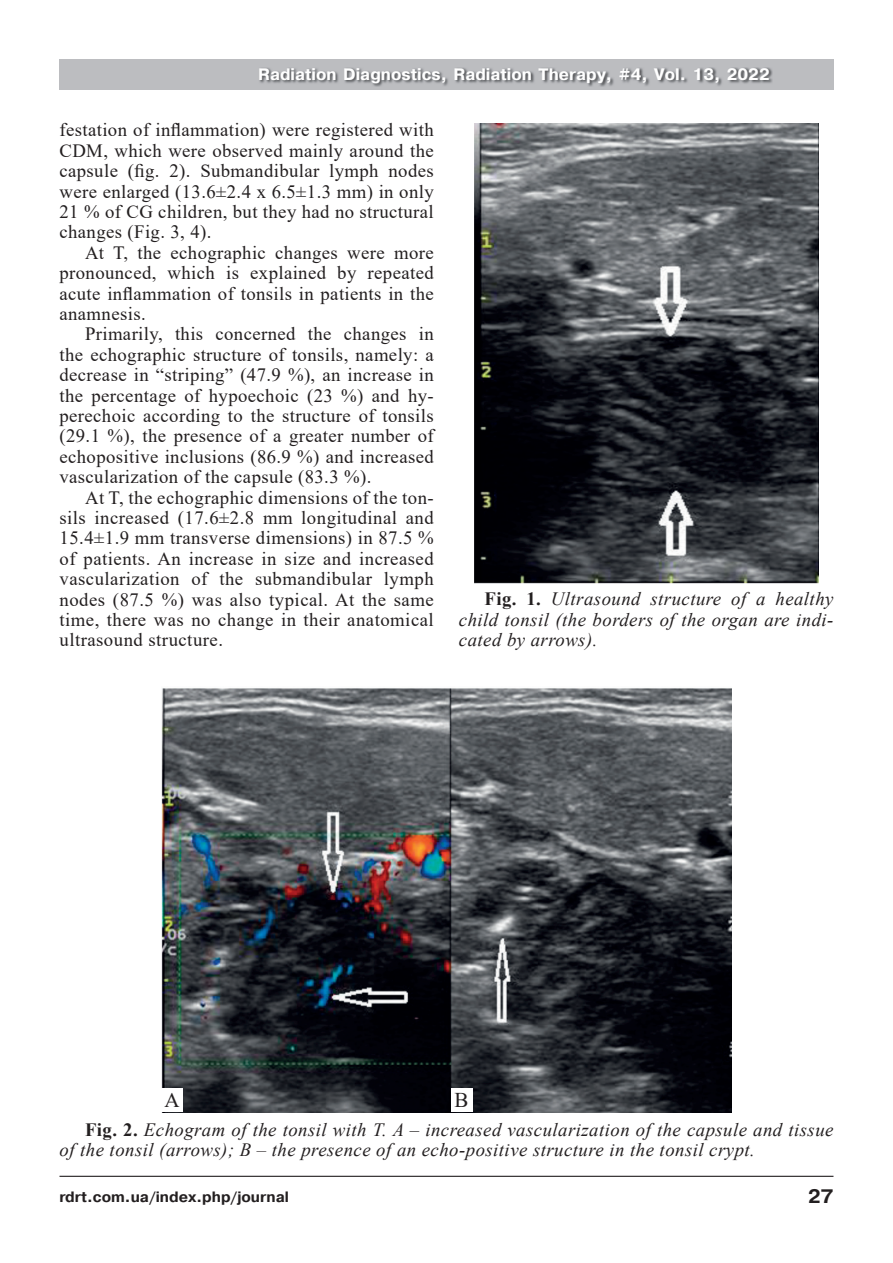
<style>
.page{position:relative;width:893px;height:1263px;background:#fff}
.page>*{position:absolute;margin:0;border:0;box-sizing:border-box;transform-origin:0 0}
.t1{font:21px "Times New Roman";color:#231f20}
.t2{font:700 19.5px "Pragmatica C";color:#231f20}
.t3{font:18.75px/20.4px "Times New Roman";letter-spacing:.02em;color:#231f20;text-align:justify}
.t4{font:italic 18.75px/20.4px "Times New Roman";letter-spacing:.025em;color:#231f20}
.t5{font:700 16.5px "Pragmatica CTT";color:#fff}
.t6{font:700 15px "Pragmatica C";color:#231f20}
.s1{font-weight:700;font-style:normal}
.s2{font-style:normal}
</style>
<div class="page">
<hr style="left:59px;top:1176px;width:774px;height:1px;background:#231f20">
<div style="left:59px;top:60px;width:774px;height:30px;background:#bcbdc0"></div>
<img style="left:259px;top:67px;width:513px;height:20px">
<img style="left:161px;top:688px;width:570px;height:424px">
<img style="left:475px;top:123px;width:343px;height:461px">
<div style="left:161px;top:1088px;width:22px;height:24px;background:#fff"></div>
<div style="left:451px;top:1088px;width:21px;height:24px;background:#fff"></div>
<p class="t5" style="left:258px;top:65px;width:513px">Radiation Diagnostics, Radiation Therapy, #4, Vol. 13, 2022</p>
<p class="t3" style="left:59px;top:120px;width:376px">festation of inflammation) were registered with CDM, which were observed mainly around the capsule (fig. 2). Submandibular lymph nodes were enlarged (13.6±2.4 x 6.5±1.3 mm) in only 21 % of CG children, but they had no structural changes (Fig. 3, 4).</p>
<p class="t3" style="left:59px;top:242px;width:376px;text-indent:26px">At T , the echographic changes were more pronounced, which is explained by repeated acute inflammation of tonsils in patients in the anamnesis.</p>
<p class="t3" style="left:59px;top:324px;width:376px;text-indent:26px">Primarily, this concerned the changes in the echographic structure of tonsils, namely: a decrease in “striping” (47.9 %), an increase in the percentage of hypoechoic (23 %) and hy&shy;perechoic according to the structure of tonsils (29.1 %), the presence of a greater number of echopositive inclusions (86.9 %) and increased vascularization of the capsule (83.3 %).</p>
<p class="t3" style="left:59px;top:487px;width:376px;text-indent:26px">At T, the echographic dimensions of the ton&shy;sils increased (17.6±2.8 mm longitudinal and 15.4±1.9 mm transverse dimensions) in 87.5 % of patients. An increase in size and increased vascularization of the submandibular lymph nodes (87.5 %) was also typical. At the same time, there was no change in their anatomical ultrasound structure.</p>
<p class="t4" style="left:459px;top:589px;width:376px;text-align:justify;text-indent:26px"><span class="s1">Fig. 1.</span> Ultrasound structure of a healthy child tonsil (the borders of the organ are indi&shy;cated by arrows).</p>
<p class="t1" style="left:165px;top:1088px;width:17px">А</p>
<p class="t1" style="left:455px;top:1088px;width:16px">В</p>
<p class="t4" style="left:59px;top:1119px;width:775px;text-indent:26px"><span class="s1">Fig. 2.</span> Echogram of the tonsil with T. A <span class="s2">–</span> increased vascularization of the capsule and tissue of the tonsil (arrows); B – the presence of an echo-positive structure in the tonsil crypt.</p>
<p class="t6" style="left:59px;top:1191px;width:231px">rdrt.com.ua/index.php/journal</p>
<p class="t2" style="left:808px;top:1189px;width:27px">27</p>
</div>
